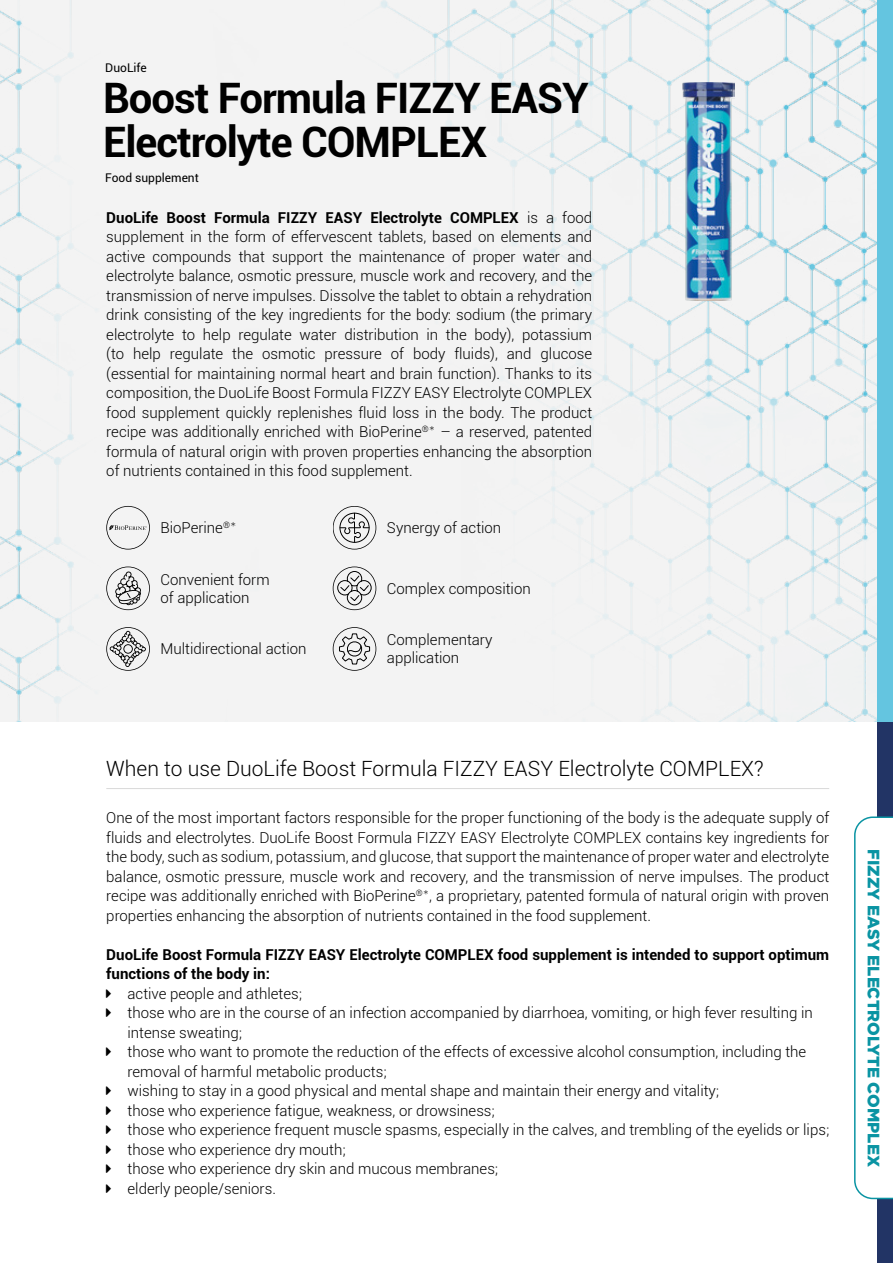
<style>
.page{position:relative;width:893px;height:1263px;background:#fff}
.page>*{position:absolute;margin:0;border:0;box-sizing:border-box;transform-origin:0 0}
.t1{font:700 42px/44.4px "Roboto";letter-spacing:-.025em;color:#000}
.t2{font:300 21px "Roboto";color:#000}
.t3{font:900 16.5px "Gotham";color:#0a94a3}
.t4{font:300 15px/19.5px "Roboto";color:#000}
.t5{font:700 15px/19.5px "Roboto";color:#000}
.t6{font:12px "Roboto";color:#000}
.s1{font-weight:700}
.s2{font-family:"Lato"}
</style>
<div class="page">
<div style="left:0;top:0;width:877px;height:722px;background:#f3f3f3"></div>
<img style="left:682px;top:83px;width:52px;height:218px">
<svg style="left:332px;top:505px;width:46px;height:45px;fill:#f3f3f3"></svg>
<svg style="left:105px;top:565px;width:47px;height:45px;fill:#f3f3f3"></svg>
<svg style="left:332px;top:565px;width:46px;height:45px;fill:#f3f3f3"></svg>
<svg style="left:105px;top:626px;width:47px;height:45px;fill:#f3f3f3"></svg>
<svg style="left:332px;top:626px;width:46px;height:45px;fill:#f3f3f3"></svg>
<svg style="left:105px;top:505px;width:47px;height:45px;fill:#f3f3f3"></svg>
<div style="left:877px;top:722px;width:16px;height:541px;background:#223465"></div>
<div style="left:877px;top:0;width:16px;height:722px;background:#64c5e0"></div>
<svg style="left:854px;top:816px;width:39px;height:384px"></svg>
<hr style="left:106px;top:788px;width:723px;height:1px;background:#dadada">
<p class="t6" style="left:105px;top:60px;width:43px">DuoLife</p>
<h1 class="t1" style="left:103px;top:74px;width:487px">Boost Formula FIZZY EASY<br>Electrolyte COMPLEX</h1>
<p class="t6" style="left:105px;top:170px;width:95px">Food supplement</p>
<p class="t4" style="left:106px;top:207px;width:487px;text-align:justify"><span class="s1">DuoLife Boost Formula FIZZY EASY Electrolyte COMPLEX</span> is a food supplement in the form of effervescent tablets, based on elements and active compounds that support the maintenance of proper water and electrolyte balance, osmotic pressure, muscle work and recovery, and the transmission of nerve impulses. Dissolve the tablet to obtain a rehydration drink consisting of the key ingredients for the body: sodium (the primary electrolyte to help regulate water distribution in the body), potassium (to help regulate the osmotic pressure of body fluids), and glucose (essential for maintaining normal heart and brain function). Thanks to its composition, the DuoLife Boost Formula FIZZY EASY Electrolyte COMPLEX food supplement quickly replenishes fluid loss in the body. The product recipe was additionally enriched with BioPerine<sup>®</sup><span class="s2">*</span> – a reserved, patented formula of natural origin with proven properties enhancing the absorption of nutrients contained in this food supplement.</p>
<p class="t4" style="left:161px;top:517px;width:77px">BioPerine<sup>®</sup><span class="s2">*</span></p>
<p class="t4" style="left:161px;top:570px;width:111px;line-height:18px">Convenient form of application</p>
<p class="t4" style="left:161px;top:639px;width:147px">Multidirectional action</p>
<p class="t4" style="left:387px;top:517px;width:116px">Synergy of action</p>
<p class="t4" style="left:387px;top:578px;width:145px">Complex composition</p>
<p class="t4" style="left:387px;top:630px;width:107px;line-height:18px">Complementary application</p>
<h2 class="t2" style="left:106px;top:754px;width:659px">When to use DuoLife Boost Formula FIZZY EASY Electrolyte COMPLEX?</h2>
<p class="t4" style="left:106px;top:808px;width:724px;text-align:justify">One of the most important factors responsible for the proper functioning of the body is the adequate supply of fluids and electrolytes. DuoLife Boost Formula FIZZY EASY Electrolyte COMPLEX contains key ingredients for the body, such as sodium, potassium, and glucose, that support the maintenance of proper water and electrolyte balance, osmotic pressure, muscle work and recovery, and the transmission of nerve impulses. The product recipe was additionally enriched with BioPerine<sup>®</sup><span class="s2">*</span>, a proprietary, patented formula of natural origin with proven properties enhancing the absorption of nutrients contained in the food supplement.</p>
<p class="t5" style="left:106px;top:944px;width:724px">DuoLife Boost Formula FIZZY EASY Electrolyte COMPLEX food supplement is intended to support optimum functions of the body in:</p>
<p class="t4" style="left:128px;top:983px;width:703px">active people and athletes;<br>those who are in the course of an infection accompanied by diarrhoea, vomiting, or high fever resulting in intense sweating;<br>those who want to promote the reduction of the effects of excessive alcohol consumption, including the removal of harmful metabolic products;<br>wishing to stay in a good physical and mental shape and maintain their energy and vitality;<br>those who experience fatigue, weakness, or drowsiness;<br>those who experience frequent muscle spasms, especially in the calves, and trembling of the eyelids or lips; those who experience dry mouth;<br>those who experience dry skin and mucous membranes;<br>elderly people/seniors.</p>
<p class="t3" style="left:885px;top:849px;width:319px;rotate:90deg">FIZZY EASY ELECTROLYTE COMPLEX</p>
</div>
